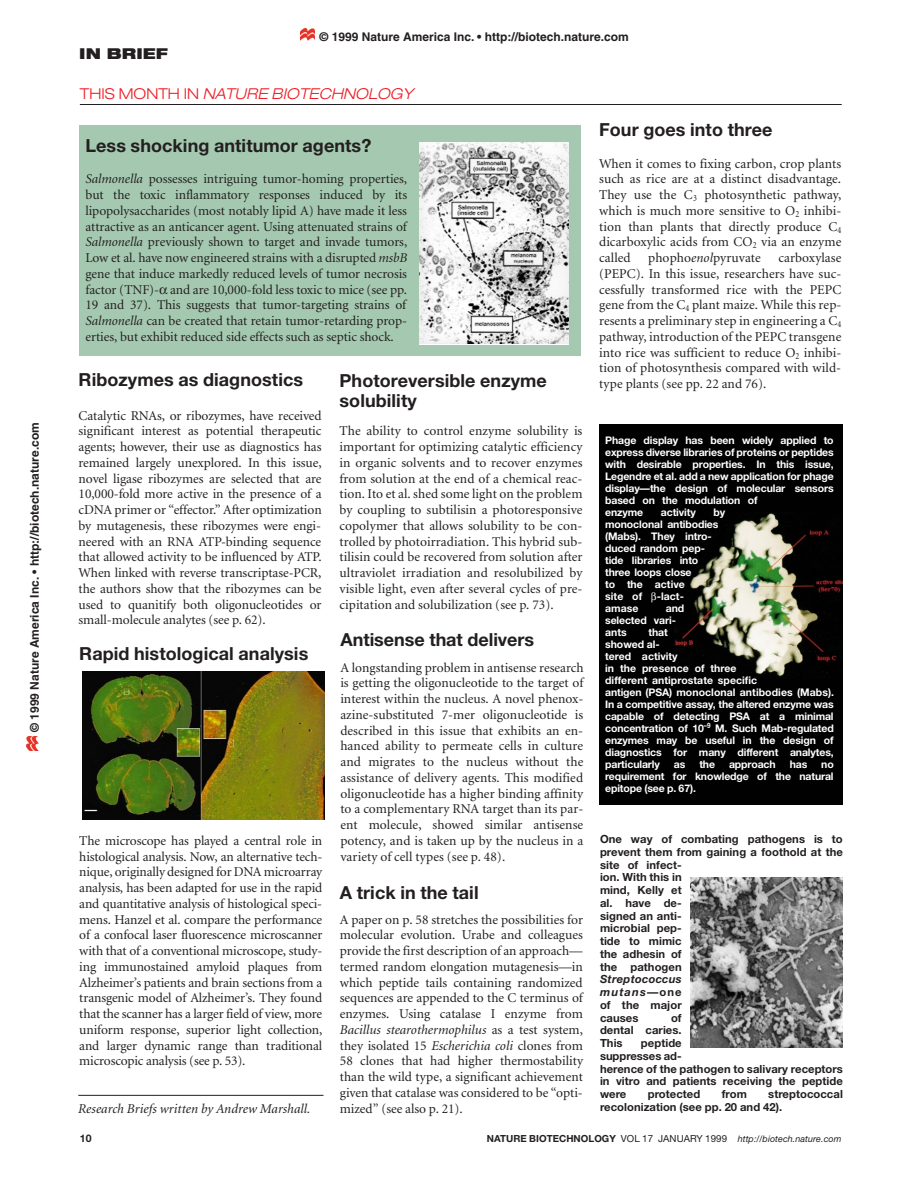
<style>
.page{position:relative;width:918px;height:1188px;background:#fff}
.page>*{position:absolute;margin:0;border:0;box-sizing:border-box;transform-origin:0 0}
.t1{font:700 18px/20.2px "Rsfqqb Helvetica Neue";letter-spacing:.005em;color:#231f20}
.t2{font:italic 300 expanded 15px "Nrblrl Helvetica Neue";letter-spacing:.005em;color:#ee1d23}
.t3{font:900 expanded 15px "Qgdgjp Helvetica Neue";letter-spacing:.01em;color:#231f20}
.t4{font:13.5px/15.8px "Qkpvtn Minion";color:#231f20;text-align:justify}
.t5{font:italic 13.5px "Ylcwvc Minion";letter-spacing:.005em;color:#231f20}
.t6{font:700 12px "Xrlcfp Helvetica";color:#231f20}
.t7{font:700 11.25px/12.8px "Rsfqqb Helvetica Neue";letter-spacing:.005em;color:#231f20}
.t8{font:italic 700 11.25px/12.8px "Pkvgvr Helvetica Neue";letter-spacing:.025em;color:#231f20}
.t9{font:700 10.5px/12px "Rsfqqb Helvetica Neue";letter-spacing:-.01em;color:#fff}
.t10{font:700 10.5px "Rsfqqb Helvetica Neue";color:#231f20}
.t11{font:italic 9px "Wqwbfp Helvetica Neue";letter-spacing:.005em;color:#231f20}
.s1{font-style:normal}
.s2{font-family:"Ylcwvc Minion";font-style:italic}
.s3{font-family:"Qkpvtn Minion";font-style:normal}
.s4{font-family:"Rsfqqb Helvetica Neue";font-style:normal}
.s5{font-family:"Rsfqqb Helvetica Neue";font-weight:700;font-style:normal;font-size:9.75px}
.s6{font-family:"Llcfng Helvetica Neue";font-style:normal;font-size:9.75px}
</style>
<div class="page">
<div style="left:79px;top:125px;width:502px;height:231px;background:#a5c9b0"></div>
<hr style="left:80px;top:104px;width:762px;height:1px;background:#231f20">
<hr style="left:78px;top:1095px;width:246px;height:1px;background:#231f20">
<img style="left:83px;top:671px;width:241px;height:148px">
<img style="left:419px;top:142px;width:149px;height:202px">
<img style="left:691px;top:877px;width:151px;height:170px">
<img style="left:599px;top:424px;width:243px;height:381px">
<img style="left:301px;top:28px;width:14px;height:13px">
<img style="left:26px;top:736px;width:13px;height:14px">
<svg style="left:652px;top:592px;width:4px;height:10px"></svg>
<p class="t6" style="left:30px;top:732px;width:311px;rotate:-90deg">© 1999 Nature America Inc. • http://biotech.nature.com</p>
<p class="t3" style="left:79px;top:48px;width:90px">IN BRIEF</p>
<p class="t6" style="left:320px;top:32px;width:311px">© 1999 Nature America Inc. • http://biotech.nature.com</p>
<p class="t2" style="left:80px;top:88px;width:335px"><span class="s1">THIS MONTH IN</span> NATURE BIOTECHNOLOGY</p>
<h1 class="t1" style="left:85px;top:137px;width:287px">Less shocking antitumor agents?</h1>
<p class="t4" style="left:85px;top:172px;width:323px"><span class="s2">Salmonella</span> possesses intriguing tumor-homing properties, but the toxic inflammatory responses induced by its lipopolysaccharides (most notably lipid A) have made it less attractive as an anticancer agent. Using attenuated strains of <span class="s2">Salmonella</span> previously shown to target and invade tumors, Low et al. have now engineered strains with a disrupted <span class="s2">msbB </span>gene that induce markedly reduced levels of tumor necrosis factor (TNF)- and are 10,000-fold less toxic to mice (see pp.<br>19 and 37). This suggests that tumor-targeting strains of <span class="s2">Salmonella</span> can be created that retain tumor-retarding prop&shy;erties, but exhibit reduced side effects such as septic shock.</p>
<h1 class="t1" style="left:79px;top:371px;width:226px">Ribozymes as diagnostics</h1>
<p class="t4" style="left:79px;top:408px;width:245px">Catalytic RNAs, or ribozymes, have received significant interest as potential therapeutic agents; however, their use as diagnostics has remained largely unexplored. In this issue, novel ligase ribozymes are selected that are 10,000-fold more active in the presence of a cDNA primer or “effector.” After optimization by mutagenesis, these ribozymes were engi&shy;neered with an RNA ATP-binding sequence that allowed activity to be influenced by ATP.<br>When linked with reverse transcriptase-PCR, the authors show that the ribozymes can be used to quanitify both oligonucleotides or small-molecule analytes (see p. 62).</p>
<h1 class="t1" style="left:79px;top:646px;width:231px">Rapid histological analysis</h1>
<p class="t4" style="left:79px;top:834px;width:245px">The microscope has played a central role in histological analysis. Now, an alternative tech&shy;nique, originally designed for DNA microarray analysis, has been adapted for use in the rapid and quantitative analysis of histological speci&shy;mens. Hanzel et al. compare the performance of a confocal laser fluorescence microscanner with that of a conventional microscope, study&shy;ing immunostained amyloid plaques from Alzheimer’s patients and brain sections from a transgenic model of Alzheimer’s. They found that the scanner has a larger field of view, more uniform response, superior light collection, and larger dynamic range than traditional microscopic analysis (see p. 53).</p>
<p class="t5" style="left:78px;top:1103px;width:234px">Research Briefs written by Andrew Marshall.</p>
<h1 class="t1" style="left:340px;top:372px;width:209px">Photoreversible enzyme solubility</h1>
<p class="t4" style="left:340px;top:424px;width:245px">The ability to control enzyme solubility is important for optimizing catalytic efficiency in organic solvents and to recover enzymes from solution at the end of a chemical reac&shy;tion. Ito et al. shed some light on the problem by coupling to subtilisin a photoresponsive copolymer that allows solubility to be con&shy;trolled by photoirradiation. This hybrid sub&shy;tilisin could be recovered from solution after ultraviolet irradiation and resolubilized by visible light, even after several cycles of pre&shy;cipitation and solubilization (see p. 73).</p>
<h1 class="t1" style="left:340px;top:632px;width:195px">Antisense that delivers</h1>
<p class="t4" style="left:340px;top:660px;width:245px">A longstanding problem in antisense research is getting the oligonucleotide to the target of interest within the nucleus. A novel phenox&shy;azine-substituted 7-mer oligonucleotide is described in this issue that exhibits an en&shy;hanced ability to permeate cells in culture and migrates to the nucleus without the assistance of delivery agents. This modified oligonucleotide has a higher binding affinity to a complementary RNA target than its par&shy;ent molecule, showed similar antisense potency, and is taken up by the nucleus in a variety of cell types (see p. 48).</p>
<h1 class="t1" style="left:340px;top:884px;width:140px">A trick in the tail</h1>
<p class="t4" style="left:340px;top:912px;width:245px">A paper on p. 58 stretches the possibilities for molecular evolution. Urabe and colleagues provide the first description of an approach— termed random elongation mutagenesis—in which peptide tails containing randomized sequences are appended to the C terminus of enzymes. Using catalase I enzyme from</p>
<p class="t5" style="left:340px;top:1024px;width:245px">Bacillus stearothermophilus <span class="s3">as a test system,</span></p>
<p class="t4" style="left:340px;top:1038px;width:245px">they isolated 15 <span class="s2">Escherichia coli</span> clones from 58 clones that had higher thermostability than the wild type, a significant achievement given that catalase was considered to be “opti&shy;mized” (see also p. 21).</p>
<h1 class="t1" style="left:599px;top:121px;width:175px">Four goes into three</h1>
<p class="t4" style="left:599px;top:156px;width:244px">When it comes to fixing carbon, crop plants such as rice are at a distinct disadvantage.<br>They use the C<sub>3</sub> photosynthetic pathway, which is much more sensitive to O<sub>2</sub> inhibi&shy;tion than plants that directly produce C<sub>4 </sub>dicarboxylic acids from CO<sub>2</sub> via an enzyme called</p>
<p class="t4" style="left:599px;top:251px;width:244px;text-indent:179px">carboxylase (PEPC). In this issue, researchers have suc&shy;cessfully transformed rice with the PEPC gene from the C<sub>4</sub> plant maize. While this rep&shy;resents a preliminary step in engineering a C<sub>4 </sub>pathway, introduction of the PEPC transgene into rice was sufficient to reduce O<sub>2</sub> inhibi&shy;tion of photosynthesis compared with wild&shy;type plants (see pp. 22 and 76).</p>
<p class="t4" style="left:648px;top:251px;width:114px">phopho<span class="s2">enol</span>pyruvate</p>
<p class="t9" style="left:605px;top:435px;width:230px">Phage display has been widely applied to express diverse libraries of proteins or peptides with desirable properties. In this issue, Legendre et al. add a new application for phage display—the design of molecular sensors based on the modulation of<br>enzyme</p>
<p class="t9" style="left:605px;top:507px;width:122px;text-indent:108px">by monoclonal antibodies (Mabs). They intro&shy;duced random pep&shy;tide libraries into three loops close<br>to the active<br>site of</p>
<p class="t9" style="left:661px;top:507px;width:36px">activity</p>
<p class="t9" style="left:657px;top:591px;width:29px">-lact-</p>
<p class="t9" style="left:605px;top:603px;width:81px;text-indent:61px">and selected vari&shy;ants</p>
<p class="t9" style="left:605px;top:603px;width:35px">amase</p>
<p class="t9" style="left:605px;top:627px;width:230px;text-indent:43px">that<br>showed al-<br>tered activity<br>in the presence of three<br>different antiprostate specific<br>antigen (PSA) monoclonal antibodies (Mabs).<br>In a competitive assay, the altered enzyme was capable of detecting PSA at a minimal concentration of 10<sup>–9</sup> M. Such Mab-regulated enzymes may be useful in the design of diagnostics for many different analytes, particularly</p>
<p class="t9" style="left:674px;top:759px;width:13px">as</p>
<p class="t9" style="left:699px;top:759px;width:17px">the</p>
<p class="t9" style="left:729px;top:759px;width:48px">approach</p>
<p class="t9" style="left:790px;top:759px;width:19px">has</p>
<p class="t9" style="left:605px;top:759px;width:230px;text-align:justify;text-indent:216px">no requirement for knowledge of the natural epitope (see p. 67).</p>
<p class="t7" style="left:600px;top:834px;width:244px">One way of combating pathogens is to prevent them from gaining a foothold at the site of infect-<br>ion. With this in<br>mind, Kelly et<br>al. have de-<br>signed an anti-<br>microbial pep-<br>tide to mimic<br>the adhesin of<br>the pathogen</p>
<p class="t8" style="left:600px;top:974px;width:83px">Streptococcus mutans<span class="s4">—one</span></p>
<p class="t7" style="left:600px;top:1000px;width:83px">of the major causes</p>
<p class="t7" style="left:600px;top:1012px;width:83px;text-align:justify;text-indent:71px">of dental caries.<br>This</p>
<p class="t7" style="left:600px;top:1038px;width:245px;text-indent:41px">peptide<br>suppresses ad-<br>herence of the pathogen to salivary receptors in vitro and patients receiving the peptide were</p>
<p class="t7" style="left:600px;top:1089px;width:244px;text-indent:168px">streptococcal recolonization (see pp. 20 and 42).</p>
<p class="t7" style="left:648px;top:1089px;width:54px">protected</p>
<p class="t7" style="left:722px;top:1089px;width:27px">from</p>
<p class="t10" style="left:80px;top:1134px;width:13px">10</p>
<p class="t11" style="left:487px;top:1135px;width:356px"><span class="s5">NATURE BIOTECHNOLOGY</span> <span class="s6">VOL 17 JANUARY 1999</span> http://biotech.nature.com</p>
</div>
